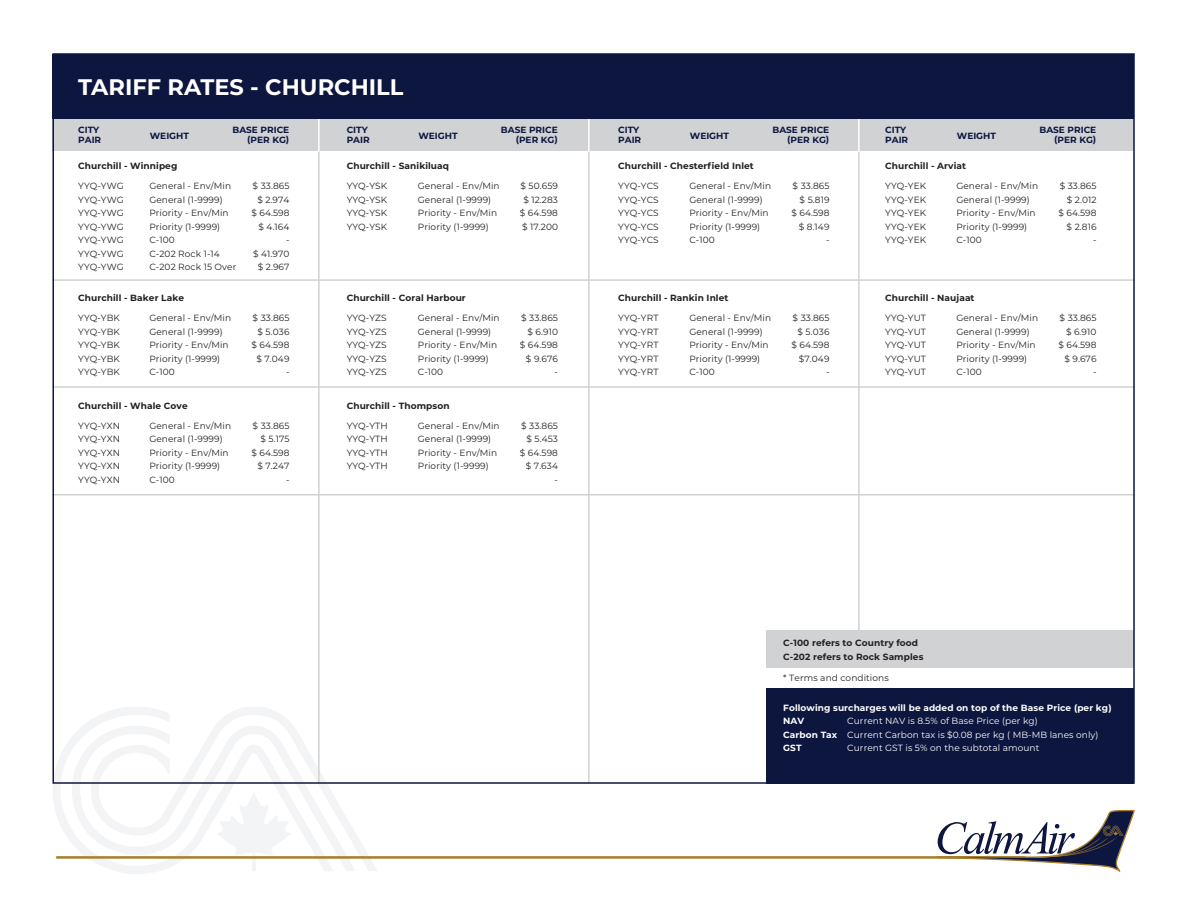
<style>
.page{position:relative;width:1188px;height:918px;background:#fff}
.page>*{position:absolute;margin:0;border:0;box-sizing:border-box;transform-origin:0 0}
.t1{font:700 22.5px "Montserrat";color:#fff}
.t2{font:9px/13.5px "Montserrat";letter-spacing:.01em;color:#231f20;text-align:justify}
.t3{font:700 9px/13.5px "Montserrat";letter-spacing:.01em;color:#231f20}
.t4{font:9px/13.5px "Montserrat";letter-spacing:.01em;color:#fff}
.t5{font:700 9px/10.5px "Montserrat";color:#0c163f}
.t6{font:700 9px/13.5px "Montserrat";letter-spacing:.01em;color:#fff}
.s1{font-weight:700}
</style>
<div class="page">
<div style="left:52px;top:119px;width:1082px;height:32px;background:#d1d2d4"></div>
<svg style="left:53px;top:707px;width:324px;height:167px"></svg>
<hr style="left:57px;top:856px;width:968px;height:3px;background:#a8802d">
<svg style="left:936px;top:809px;width:199px;height:64px"></svg>
<hr style="left:318px;top:149px;width:2px;height:634px;background:#d1d2d4">
<hr style="left:588px;top:149px;width:2px;height:634px;background:#d1d2d4">
<hr style="left:858px;top:149px;width:2px;height:485px;background:#d1d2d4">
<hr style="left:318px;top:119px;width:2px;height:32px;background:#fff">
<hr style="left:588px;top:119px;width:2px;height:32px;background:#fff">
<hr style="left:858px;top:119px;width:2px;height:32px;background:#fff">
<div style="left:766px;top:688px;width:368px;height:96px;background:#0c163f"></div>
<div style="left:766px;top:631px;width:368px;height:37px;background:#d1d2d4"></div>
<hr style="left:52px;top:279px;width:1083px;height:2px;background:#d1d2d4">
<div style="left:52px;top:55px;width:1082px;height:64px;background:#0c163f"></div>
<hr style="left:52px;top:386px;width:1083px;height:2px;background:#d1d2d4">
<hr style="left:52px;top:494px;width:1083px;height:1px;background:#d1d2d4">
<h1 class="t1" style="left:78px;top:71px;width:327px">TARIFF RATES - CHURCHILL</h1>
<p class="t5" style="left:78px;top:124px;width:25px">CITY<br>PAIR</p>
<p class="t5" style="left:150px;top:130px;width:41px">WEIGHT</p>
<p class="t5" style="left:232px;top:124px;width:58px;text-align:right">BASE PRICE (PER KG)</p>
<p class="t2" style="left:78px;top:179px;width:47px">YYQ-YWG YYQ-YWG YYQ-YWG YYQ-YWG YYQ-YWG YYQ-YWG YYQ-YWG</p>
<p class="t2" style="left:149px;top:179px;width:88px;text-align:left">General - Env/Min<br>General (1-9999)<br>Priority - Env/Min<br>Priority (1-9999)<br>C-100<br>C-202 Rock 1-14<br>C-202 Rock 15 Over</p>
<p class="t2" style="left:251px;top:179px;width:40px;text-align:right">$ 33.865 $ 2.974 $ 64.598 $ 4.164<br>-<br>$ 41.970 $ 2.967</p>
<p class="t5" style="left:347px;top:124px;width:25px">CITY<br>PAIR</p>
<p class="t5" style="left:418px;top:130px;width:41px">WEIGHT</p>
<p class="t5" style="left:501px;top:124px;width:58px;text-align:right">BASE PRICE (PER KG)</p>
<p class="t2" style="left:347px;top:179px;width:42px">YYQ-YSK YYQ-YSK YYQ-YSK YYQ-YSK</p>
<p class="t2" style="left:418px;top:179px;width:83px;text-align:left">General - Env/Min<br>General (1-9999)<br>Priority - Env/Min<br>Priority (1-9999)</p>
<p class="t2" style="left:520px;top:179px;width:40px;text-align:center">$ 50.659 $ 12.283 $ 64.598 $ 17.200</p>
<p class="t3" style="left:78px;top:159px;width:101px">Churchill - Winnipeg</p>
<p class="t3" style="left:347px;top:159px;width:104px">Churchill - Sanikiluaq</p>
<p class="t3" style="left:78px;top:291px;width:107px">Churchill - Baker Lake</p>
<p class="t3" style="left:347px;top:291px;width:121px">Churchill - Coral Harbour</p>
<p class="t2" style="left:78px;top:311px;width:43px">YYQ-YBK YYQ-YBK YYQ-YBK YYQ-YBK YYQ-YBK</p>
<p class="t2" style="left:149px;top:311px;width:83px;text-align:left">General - Env/Min<br>General (1-9999)<br>Priority - Env/Min<br>Priority (1-9999)<br>C-100</p>
<p class="t2" style="left:251px;top:311px;width:40px;text-align:right">$ 33.865 $ 5.036 $ 64.598 $ 7.049 -</p>
<p class="t2" style="left:347px;top:311px;width:42px">YYQ-YZS YYQ-YZS YYQ-YZS YYQ-YZS YYQ-YZS</p>
<p class="t2" style="left:418px;top:311px;width:83px;text-align:left">General - Env/Min<br>General (1-9999)<br>Priority - Env/Min<br>Priority (1-9999)<br>C-100</p>
<p class="t2" style="left:520px;top:311px;width:40px;text-align:right">$ 33.865 $ 6.910 $ 64.598 $ 9.676<br>-</p>
<p class="t3" style="left:78px;top:399px;width:111px">Churchill - Whale Cove</p>
<p class="t3" style="left:347px;top:399px;width:104px">Churchill - Thompson</p>
<p class="t2" style="left:78px;top:419px;width:43px">YYQ-YXN YYQ-YXN YYQ-YXN YYQ-YXN YYQ-YXN</p>
<p class="t2" style="left:149px;top:419px;width:83px;text-align:left">General - Env/Min<br>General (1-9999)<br>Priority - Env/Min<br>Priority (1-9999)<br>C-100</p>
<p class="t2" style="left:251px;top:419px;width:40px;text-align:right">$ 33.865 $ 5.175<br>$ 64.598 $ 7.247<br>-</p>
<p class="t2" style="left:347px;top:419px;width:43px">YYQ-YTH YYQ-YTH YYQ-YTH YYQ-YTH</p>
<p class="t2" style="left:418px;top:419px;width:83px;text-align:left">General - Env/Min<br>General (1-9999)<br>Priority - Env/Min<br>Priority (1-9999)</p>
<p class="t2" style="left:520px;top:419px;width:40px;text-align:right">$ 33.865 $ 5.453 $ 64.598 $ 7.634<br>-</p>
<p class="t5" style="left:618px;top:124px;width:25px">CITY<br>PAIR</p>
<p class="t5" style="left:690px;top:130px;width:41px">WEIGHT</p>
<p class="t5" style="left:772px;top:124px;width:58px;text-align:right">BASE PRICE (PER KG)</p>
<p class="t2" style="left:618px;top:179px;width:42px">YYQ-YCS YYQ-YCS YYQ-YCS YYQ-YCS YYQ-YCS</p>
<p class="t2" style="left:689px;top:179px;width:83px;text-align:left">General - Env/Min<br>General (1-9999)<br>Priority - Env/Min<br>Priority (1-9999)<br>C-100</p>
<p class="t2" style="left:791px;top:179px;width:40px;text-align:right">$ 33.865 $ 5.819<br>$ 64.598 $ 8.149<br>-</p>
<p class="t3" style="left:618px;top:159px;width:137px">Churchill - Chesterfield Inlet</p>
<p class="t5" style="left:885px;top:124px;width:25px">CITY<br>PAIR</p>
<p class="t5" style="left:957px;top:130px;width:41px">WEIGHT</p>
<p class="t5" style="left:1039px;top:124px;width:58px;text-align:right">BASE PRICE (PER KG)</p>
<p class="t2" style="left:885px;top:179px;width:43px">YYQ-YEK YYQ-YEK YYQ-YEK YYQ-YEK YYQ-YEK</p>
<p class="t2" style="left:956px;top:179px;width:83px;text-align:left">General - Env/Min<br>General (1-9999)<br>Priority - Env/Min<br>Priority (1-9999)<br>C-100</p>
<p class="t2" style="left:1058px;top:179px;width:40px;text-align:right">$ 33.865 $ 2.012<br>$ 64.598 $ 2.816<br>-</p>
<p class="t3" style="left:885px;top:159px;width:82px">Churchill - Arviat</p>
<p class="t3" style="left:618px;top:291px;width:112px">Churchill - Rankin Inlet</p>
<p class="t3" style="left:885px;top:291px;width:91px">Churchill - Naujaat</p>
<p class="t2" style="left:618px;top:311px;width:42px">YYQ-YRT YYQ-YRT YYQ-YRT YYQ-YRT YYQ-YRT</p>
<p class="t2" style="left:689px;top:311px;width:83px;text-align:left">General - Env/Min<br>General (1-9999)<br>Priority - Env/Min<br>Priority (1-9999)<br>C-100</p>
<p class="t2" style="left:791px;top:311px;width:40px;text-align:right">$ 33.865 $ 5.036 $ 64.598 $7.049<br>-</p>
<p class="t2" style="left:885px;top:311px;width:42px">YYQ-YUT YYQ-YUT YYQ-YUT YYQ-YUT YYQ-YUT</p>
<p class="t2" style="left:956px;top:311px;width:83px;text-align:left">General - Env/Min<br>General (1-9999)<br>Priority - Env/Min<br>Priority (1-9999)<br>C-100</p>
<p class="t2" style="left:1058px;top:311px;width:40px;text-align:right">$ 33.865 $ 6.910 $ 64.598 $ 9.676<br>-</p>
<p class="t3" style="left:783px;top:636px;width:142px">C-100 refers to Country food<br>C-202 refers to Rock Samples</p>
<p class="t2" style="left:783px;top:671px;width:107px">* Terms and conditions</p>
<p class="t6" style="left:783px;top:700px;width:330px">Following surcharges will be added on top of the Base Price (per kg)<br>NAV</p>
<p class="t4" style="left:783px;top:714px;width:317px;text-indent:64px">Current NAV is 8.5% of Base Price (per kg)<br><span class="s1">Carbon Tax</span> Current Carbon tax is $0.08 per kg ( MB-MB lanes only)<br><span class="s1">GST</span></p>
<p class="t4" style="left:847px;top:741px;width:194px">Current GST is 5% on the subtotal amount</p>
</div>
